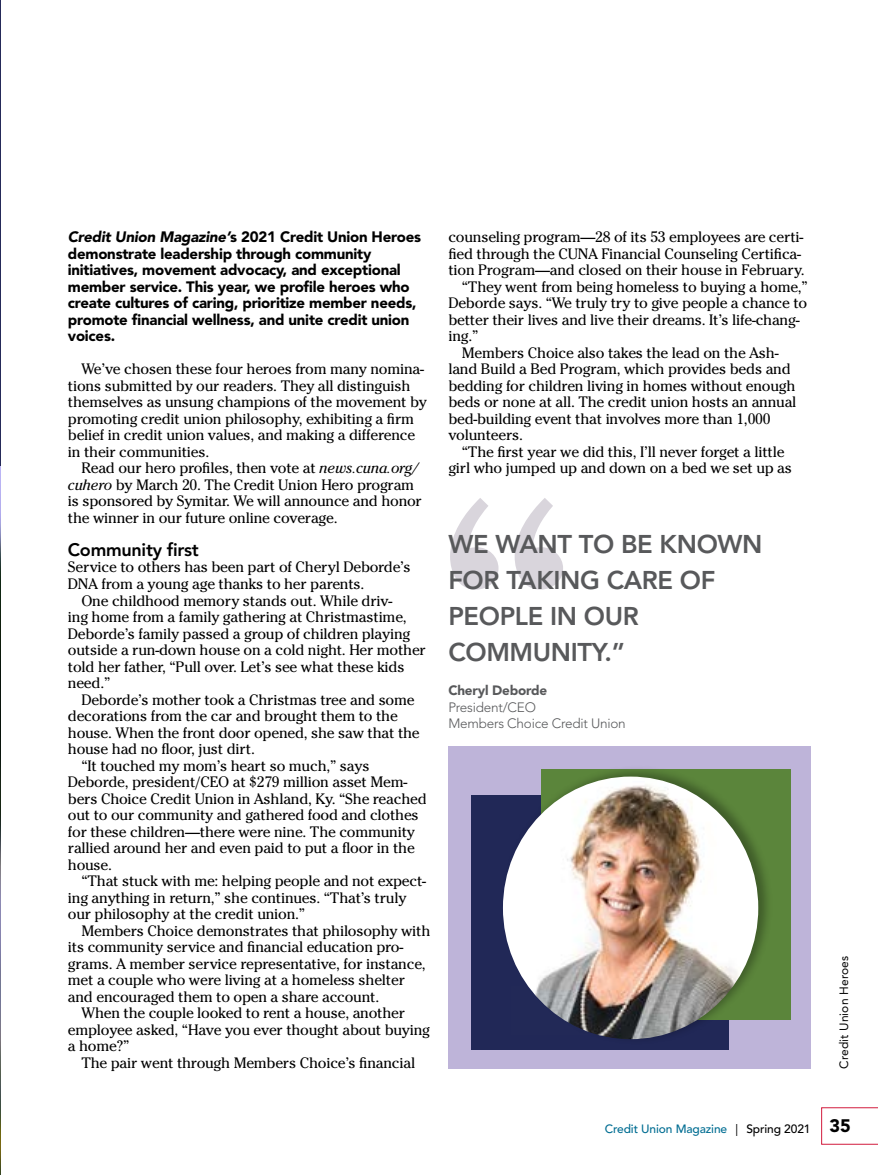
<style>
.page{position:relative;width:878px;height:1175px;background:#fff}
.page>*{position:absolute;margin:0;border:0;box-sizing:border-box;transform-origin:0 0}
.t1{font:800 25.5px/36px "Avenir LT Std";letter-spacing:-.015em;color:#58595b}
.t2{font:800 18px "Avenir LT Std";letter-spacing:-.015em;color:#000}
.t3{font:15px/16.5px "Cheltenham Std";letter-spacing:-.015em;color:#000}
.t4{font:900 15px/16.5px "Avenir LT Std";letter-spacing:-.015em;color:#000}
.t5{font:300 13.5px/16.5px "Avenir LT Std";letter-spacing:-.015em;color:#58595b}
.t6{font:900 13.5px "Avenir LT Std";letter-spacing:-.015em;color:#58595b}
.t7{font:500 12px "Avenir LT Std";letter-spacing:-.01em;color:#006d92}
.t8{font:12px "Avenir LT Std";letter-spacing:.01em;color:#000}
.s1{font-style:italic}
.s2{font-weight:400;color:#000}
.s3{color:#000}
.s4{font-weight:900;font-size:18px;color:#000}
</style>
<div class="page">
<svg style="left:821px;top:1107px;width:57px;height:37px"></svg>
<svg style="left:450px;top:498px;width:113px;height:91px"></svg>
<div style="left:448px;top:746px;width:362px;height:322px;background:#beb4d9"></div>
<div style="left:470px;top:795px;width:258px;height:254px;background:#212857"></div>
<div style="left:541px;top:768px;width:249px;height:251px;background:#5b853b"></div>
<div style="left:501px;top:766px;width:271px;height:279px;background:#000;opacity:.3"></div>
<img style="left:503px;top:776px;width:255px;height:263px">
<img style="left:0;top:465px;width:1px;height:709px">
<hr style="left:0;top:0;width:1px;height:465px;background:#252a59">
<p class="t4" style="left:68px;top:229px;width:354px"><span class="s1">Credit Union Magazine’</span>s 2021 Credit Union Heroes demonstrate leadership through community initiatives, movement advocacy, and exceptional member service. This year, we profile heroes who create cultures of caring, prioritize member needs, promote financial wellness, and unite credit union voices.</p>
<p class="t3" style="left:68px;top:361px;width:360px;text-indent:14px">We’ve chosen these four heroes from many nomina&shy;tions submitted by our readers. They all distinguish themselves as unsung champions of the movement by promoting credit union philosophy, exhibiting a firm belief in credit union values, and making a difference in their communities.</p>
<p class="t3" style="left:68px;top:460px;width:355px;text-indent:14px">Read our hero profiles, then vote at <span class="s1">news.cuna.org/ cuhero</span> by March 20. The Credit Union Hero program is sponsored by Symitar. We will announce and honor the winner in our future online coverage.</p>
<p class="t2" style="left:68px;top:539px;width:132px">Community first</p>
<p class="t3" style="left:68px;top:559px;width:344px">Service to others has been part of Cheryl Deborde’s<br>DNA from a young age thanks to her parents.</p>
<p class="t3" style="left:68px;top:592px;width:359px;text-indent:14px">One childhood memory stands out. While driv-<br>ing home from a family gathering at Christmastime, Deborde’s family passed a group of children playing outside a run-down house on a cold night. Her mother told her father, “Pull over. Let’s see what these kids need.”</p>
<p class="t3" style="left:81px;top:691px;width:335px">Deborde’s mother took a Christmas tree and some</p>
<p class="t3" style="left:68px;top:707px;width:331px">decorations from the car and brought them to the</p>
<p class="t3" style="left:68px;top:724px;width:353px">house. When the front door opened, she saw that the</p>
<p class="t3" style="left:68px;top:740px;width:188px">house had no floor, just dirt.</p>
<p class="t3" style="left:81px;top:757px;width:289px">“It touched my mom’s heart so much,” says</p>
<p class="t3" style="left:68px;top:773px;width:341px">Deborde, president/CEO at $279 million asset Mem-</p>
<p class="t3" style="left:68px;top:790px;width:360px">bers Choice Credit Union in Ashland, Ky. “She reached</p>
<p class="t3" style="left:68px;top:806px;width:352px">out to our community and gathered food and clothes</p>
<p class="t3" style="left:68px;top:823px;width:348px">for these children—there were nine. The community</p>
<p class="t3" style="left:68px;top:839px;width:348px">rallied around her and even paid to put a floor in the</p>
<p class="t3" style="left:68px;top:856px;width:46px">house.</p>
<p class="t3" style="left:81px;top:872px;width:346px">“That stuck with me: helping people and not expect-</p>
<p class="t3" style="left:68px;top:889px;width:340px">ing anything in return,” she continues. “That’s truly</p>
<p class="t3" style="left:68px;top:905px;width:239px">our philosophy at the credit union.”</p>
<p class="t3" style="left:81px;top:922px;width:350px">Members Choice demonstrates that philosophy with</p>
<p class="t3" style="left:68px;top:938px;width:337px">its community service and financial education pro-</p>
<p class="t3" style="left:68px;top:955px;width:359px">grams. A member service representative, for instance,</p>
<p class="t3" style="left:68px;top:971px;width:338px">met a couple who were living at a homeless shelter</p>
<p class="t3" style="left:68px;top:988px;width:313px">and encouraged them to open a share account.</p>
<p class="t3" style="left:81px;top:1004px;width:325px">When the couple looked to rent a house, another</p>
<p class="t3" style="left:68px;top:1021px;width:363px">employee asked, “Have you ever thought about buying</p>
<p class="t3" style="left:68px;top:1037px;width:63px">a home?”</p>
<p class="t3" style="left:81px;top:1054px;width:335px">The pair went through Members Choice’s financial</p>
<p class="t3" style="left:448px;top:229px;width:356px">counseling program—28 of its 53 employees are certi-</p>
<p class="t3" style="left:448px;top:245px;width:354px">fied through the CUNA Financial Counseling Certifica-</p>
<p class="t3" style="left:448px;top:262px;width:358px">tion Program—and closed on their house in February.</p>
<p class="t3" style="left:462px;top:278px;width:347px">“They went from being homeless to buying a home,”</p>
<p class="t3" style="left:448px;top:295px;width:360px">Deborde says. “We truly try to give people a chance to</p>
<p class="t3" style="left:448px;top:311px;width:353px">better their lives and live their dreams. It’s life-chang-</p>
<p class="t3" style="left:448px;top:328px;width:31px">ing.”</p>
<p class="t3" style="left:462px;top:344px;width:318px">Members Choice also takes the lead on the Ash-</p>
<p class="t3" style="left:448px;top:361px;width:344px">land Build a Bed Program, which provides beds and</p>
<p class="t3" style="left:448px;top:377px;width:348px">bedding for children living in homes without enough</p>
<p class="t3" style="left:448px;top:394px;width:349px">beds or none at all. The credit union hosts an annual</p>
<p class="t3" style="left:448px;top:410px;width:324px">bed-building event that involves more than 1,000</p>
<p class="t3" style="left:448px;top:427px;width:76px">volunteers.</p>
<p class="t3" style="left:462px;top:443px;width:324px">“The first year we did this, I’ll never forget a little</p>
<p class="t3" style="left:448px;top:460px;width:345px">girl who jumped up and down on a bed we set up as</p>
<h1 class="t1" style="left:448px;top:526px;width:315px">WE WANT TO BE KNOWN<br>FOR TAKING CARE OF<br>PEOPLE IN OUR<br>COMMUNITY.”</h1>
<p class="t6" style="left:448px;top:682px;width:100px">Cheryl Deborde</p>
<p class="t5" style="left:448px;top:699px;width:179px">President/CEO<br>Members Choice Credit Union</p>
<p class="t8" style="left:837px;top:1068px;width:114px;rotate:-90deg">Credit Union Heroes</p>
<p class="t7" style="left:604px;top:1122px;width:248px">Credit Union Magazine <span class="s2">|</span> <span class="s3">Spring 2021</span> <span class="s4">35</span></p>
</div>
